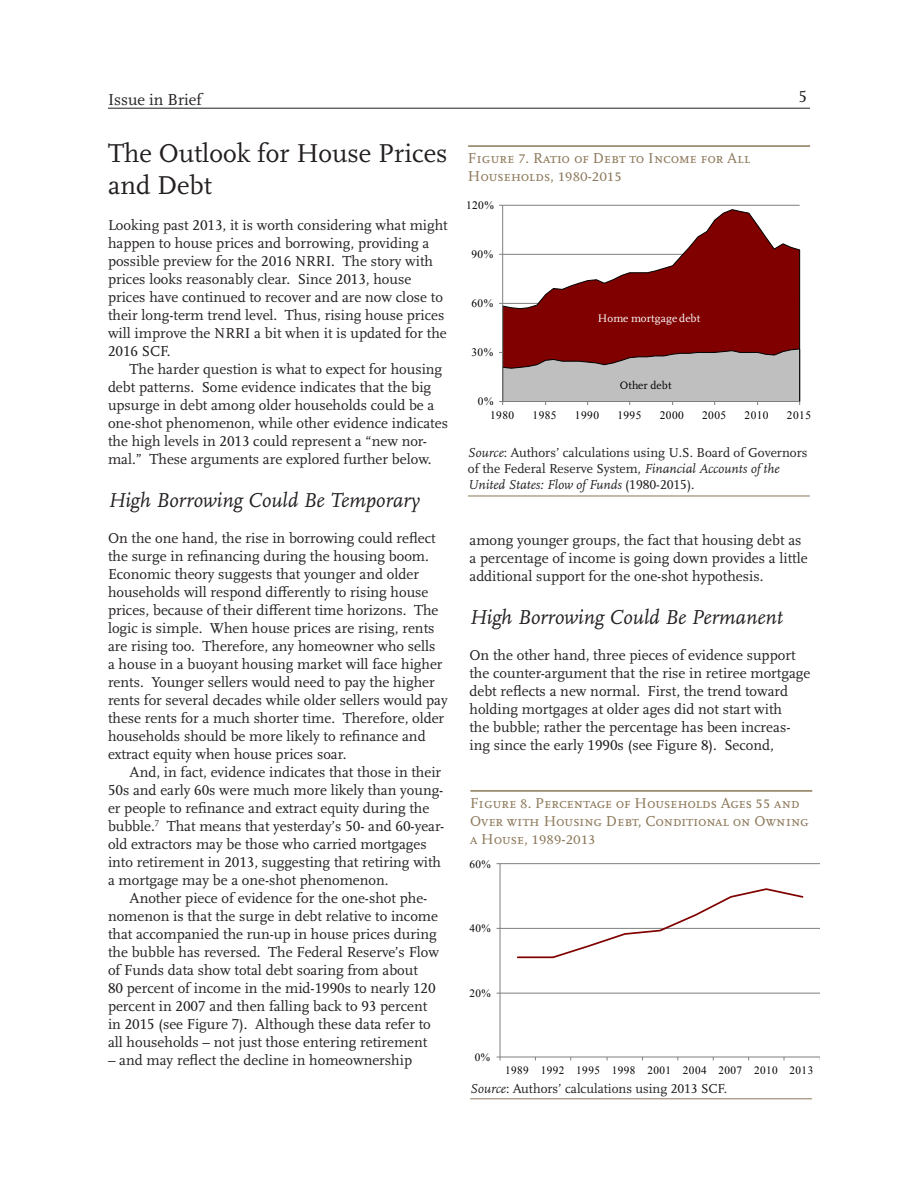
<style>
.page{position:relative;width:918px;height:1188px;background:#fff}
.page>*{position:absolute;margin:0;border:0;box-sizing:border-box;transform-origin:0 0}
.t1{font:27px/31.5px "Scala OT";color:#231f20}
.t2{font:italic 21px "Scala OT";color:#231f20}
.t3{font:16.5px "Scala OT";color:#231f20}
.t4{font:15px/18px "Scala OT";color:#231f20}
.t5{font:15px/18px "Scala OT";color:#8c7859}
.t6{font:13.5px/16.2px "Scala OT";color:#231f20}
.t7{font:11.4px "Times New Roman";letter-spacing:.04em;color:#000}
.t8{font:11.4px "Scala OT";letter-spacing:.01em;color:#fff}
.t9{font:11.4px "Scala OT";letter-spacing:.005em;color:#000}
.t10{font:11.25px "Times New Roman";letter-spacing:.04em;color:#000}
.s1{font-style:italic}
</style>
<div class="page">
<hr style="left:108px;top:108px;width:702px;height:1px;background:#231f20">
<hr style="left:468px;top:145px;width:342px;height:2px;background:#8c7859">
<hr style="left:468px;top:496px;width:342px;height:1px;background:#8c7859">
<hr style="left:503px;top:205px;width:297px;height:1px;background:#7f7f7f">
<svg style="left:503px;top:209px;width:297px;height:139px"></svg>
<hr style="left:502px;top:205px;width:1px;height:197px;background:#7f7f7f">
<svg style="left:499px;top:348px;width:301px;height:57px;background:#b39f9f"></svg>
<hr style="left:470px;top:790px;width:342px;height:2px;background:#8c7859">
<hr style="left:470px;top:1098px;width:342px;height:1px;background:#8c7859">
<hr style="left:500px;top:993px;width:320px;height:1px;background:#7f7f7f">
<hr style="left:500px;top:928px;width:320px;height:1px;background:#7f7f7f">
<hr style="left:500px;top:863px;width:320px;height:1px;background:#7f7f7f">
<hr style="left:500px;top:864px;width:1px;height:193px;background:#7f7f7f">
<hr style="left:500px;top:1057px;width:320px;height:1px;background:#7f7f7f">
<svg style="left:516px;top:888px;width:289px;height:71px"></svg>
<p class="t3" style="left:108px;top:91px;width:97px">Issue in Brief</p>
<p class="t3" style="left:799px;top:87px;width:10px">5</p>
<p class="t1" style="left:108px;top:139px;width:341px">The Outlook for House Prices and Debt</p>
<p class="t4" style="left:108px;top:216px;width:341px">Looking past 2013, it is worth considering what might happen to house prices and borrowing, providing a possible preview for the 2016 NRRI. The story with prices looks reasonably clear. Since 2013, house prices have continued to recover and are now close to their long-term trend level. Thus, rising house prices will improve the NRRI a bit when it is updated for the 2016 SCF.</p>
<p class="t4" style="left:108px;top:360px;width:342px;text-indent:22px">The harder question is what to expect for housing debt patterns. Some evidence indicates that the big upsurge in debt among older households could be a one-shot phenomenon, while other evidence indicates the high levels in 2013 could represent a “new nor&shy;mal.” These arguments are explored further below.</p>
<p class="t2" style="left:108px;top:489px;width:313px">High Borrowing Could Be Temporary</p>
<p class="t4" style="left:108px;top:530px;width:341px">On the one hand, the rise in borrowing could reflect the surge in refinancing during the housing boom.<br>Economic theory suggests that younger and older households will respond differently to rising house prices, because of their different time horizons. The logic is simple. When house prices are rising, rents are rising too. Therefore, any homeowner who sells<br>a house in a buoyant housing market will face higher rents. Younger sellers would need to pay the higher rents for several decades while older sellers would pay these rents for a much shorter time. Therefore, older households should be more likely to refinance and extract equity when house prices soar.</p>
<p class="t4" style="left:108px;top:764px;width:338px;text-indent:22px">And, in fact, evidence indicates that those in their 50s and early 60s were much more likely than young&shy;er people to refinance and extract equity during the bubble.<sup>7</sup> That means that yesterday’s 50- and 60-year&shy;old extractors may be those who carried mortgages into retirement in 2013, suggesting that retiring with a mortgage may be a one-shot phenomenon.</p>
<p class="t4" style="left:108px;top:890px;width:333px;text-indent:22px">Another piece of evidence for the one-shot phe&shy;nomenon is that the surge in debt relative to income that accompanied the run-up in house prices during the bubble has reversed. The Federal Reserve’s Flow of Funds data show total debt soaring from about<br>80 percent of income in the mid-1990s to nearly 120 percent in 2007 and then falling back to 93 percent in 2015 (see Figure 7). Although these data refer to all households – not just those entering retirement</p>
<p class="t4" style="left:108px;top:1052px;width:306px">– and may reflect the decline in homeownership</p>
<p class="t5" style="left:468px;top:149px;width:284px">Figure 7. Ratio of Debt to Income for All</p>
<p class="t5" style="left:468px;top:167px;width:156px">Households, 1980-2015</p>
<p class="t7" style="left:466px;top:198px;width:29px">120%</p>
<p class="t7" style="left:472px;top:247px;width:23px">90%</p>
<p class="t7" style="left:472px;top:296px;width:23px">60%</p>
<p class="t8" style="left:598px;top:312px;width:104px">Home mortgage debt</p>
<p class="t7" style="left:472px;top:345px;width:23px">30%</p>
<p class="t9" style="left:620px;top:379px;width:53px">Other debt</p>
<p class="t7" style="left:478px;top:394px;width:17px">0%</p>
<p class="t7" style="left:490px;top:407px;width:26px">1980</p>
<p class="t7" style="left:533px;top:407px;width:26px">1985</p>
<p class="t7" style="left:575px;top:407px;width:26px">1990</p>
<p class="t7" style="left:617px;top:407px;width:26px">1995</p>
<p class="t7" style="left:660px;top:407px;width:26px">2000</p>
<p class="t7" style="left:702px;top:407px;width:26px">2005</p>
<p class="t7" style="left:745px;top:407px;width:26px">2010</p>
<p class="t7" style="left:787px;top:407px;width:26px">2015</p>
<p class="t6" style="left:468px;top:445px;width:341px"><span class="s1">Source</span>: Authors’ calculations using U.S. Board of Governors of the Federal Reserve System, <span class="s1">Financial Accounts of the<br>United States: Flow of Funds</span> (1980-2015).</p>
<p class="t4" style="left:469px;top:532px;width:340px">among younger groups, the fact that housing debt as a percentage of income is going down provides a little additional support for the one-shot hypothesis.</p>
<p class="t2" style="left:469px;top:606px;width:315px">High Borrowing Could Be Permanent</p>
<p class="t4" style="left:469px;top:647px;width:342px">On the other hand, three pieces of evidence support the counter-argument that the rise in retiree mortgage debt reflects a new normal. First, the trend toward holding mortgages at older ages did not start with<br>the bubble; rather the percentage has been increas&shy;ing since the early 1990s (see Figure 8). Second,</p>
<p class="t5" style="left:470px;top:794px;width:340px">Figure 8. Percentage of Households Ages 55 and<br>Over with Housing Debt, Conditional on Owning a House, 1989-2013</p>
<p class="t10" style="left:469px;top:856px;width:23px">60%</p>
<p class="t10" style="left:469px;top:921px;width:23px">40%</p>
<p class="t10" style="left:469px;top:985px;width:23px">20%</p>
<p class="t10" style="left:475px;top:1050px;width:17px">0%</p>
<p class="t10" style="left:505px;top:1063px;width:310px">1989 1992 1995 1998 2001 2004 2007 2010 2013</p>
<p class="t6" style="left:470px;top:1081px;width:259px"><span class="s1">Source</span>: Authors’ calculations using 2013 SCF.</p>
</div>
